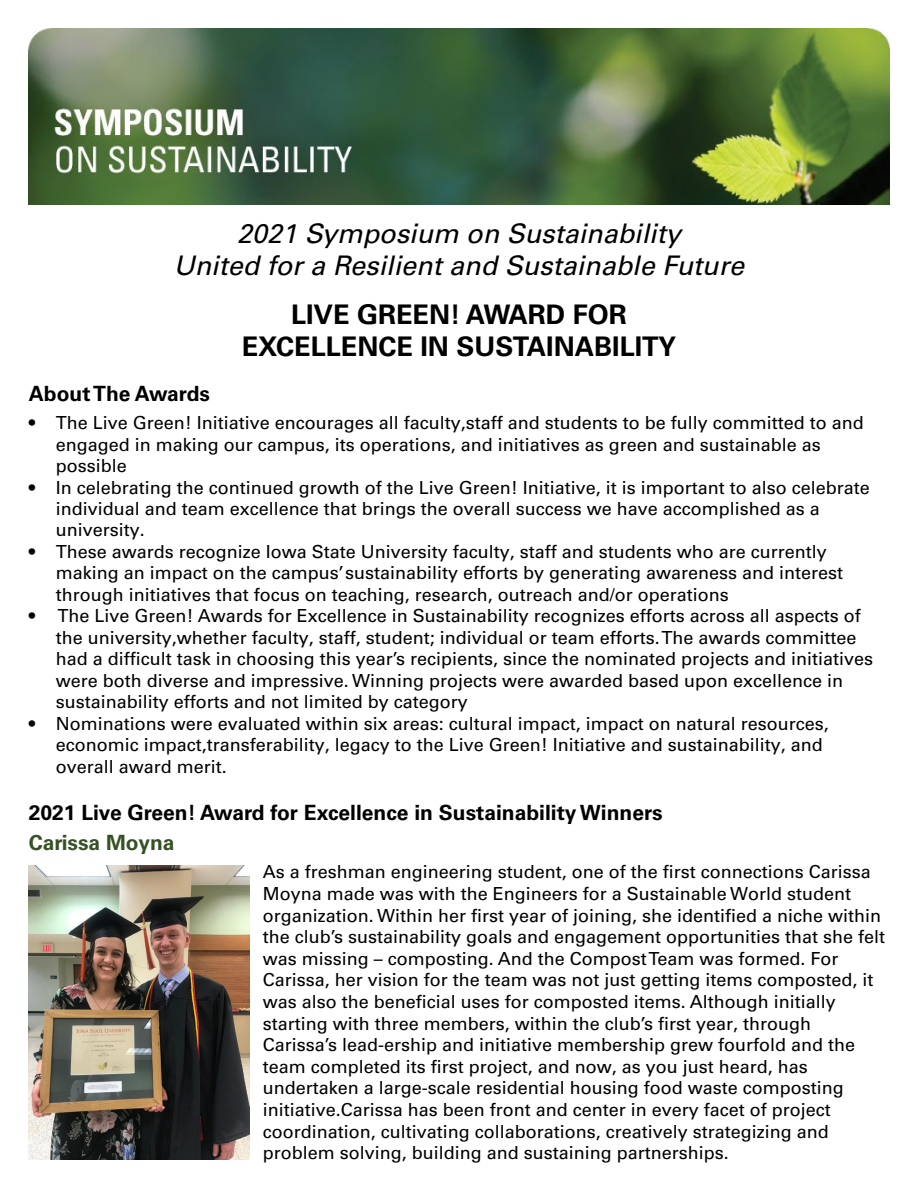
<style>
.page{position:relative;width:918px;height:1188px;background:#fff}
.page>*{position:absolute;margin:0;border:0;box-sizing:border-box;transform-origin:0 0}
.t1{font:italic 27px/32.4px "Univers LT Std";color:#000;text-align:center}
.t2{font:700 27px/32.4px "Univers LT Std";color:#000;text-align:center}
.t3{font:700 21px "Univers LT Std";color:#000}
.t4{font:700 21px "Univers LT Std";color:#375125}
.t5{font:18px/21.6px "Univers LT Std";color:#000}
</style>
<div class="page">
<img style="left:29px;top:29px;width:860px;height:175px">
<img style="left:29px;top:865px;width:220px;height:294px">
<h1 class="t1" style="left:174px;top:217px;width:572px">2021 Symposium on Sustainability<br>United for a Resilient and Sustainable Future</h1>
<h1 class="t2" style="left:242px;top:298px;width:436px">LIVE GREEN! AWARD FOR<br>EXCELLENCE IN SUSTAINABILITY</h1>
<p class="t3" style="left:29px;top:382px;width:183px">About The Awards</p>
<p class="t5" style="left:56px;top:412px;width:810px;text-indent:-27px">• The Live Green! Initiative encourages all faculty,staff and students to be fully committed to and engaged in making our campus, its operations, and initiatives as green and sustainable as possible</p>
<p class="t5" style="left:56px;top:477px;width:816px;text-indent:-27px">• In celebrating the continued growth of the Live Green! Initiative, it is important to also celebrate individual and team excellence that brings the overall success we have accomplished as a university.</p>
<p class="t5" style="left:56px;top:541px;width:789px;text-indent:-27px">• These awards recognize Iowa State University faculty, staff and students who are currently making an impact on the campus’sustainability efforts by generating awareness and interest through initiatives that focus on teaching, research, outreach and/or operations</p>
<p class="t5" style="left:56px;top:605px;width:819px;text-indent:-27px">• The Live Green! Awards for Excellence in Sustainability recognizes efforts across all aspects of the university,whether faculty, staff, student; individual or team efforts. The awards committee had a difficult task in choosing this year’s recipients, since the nominated projects and initiatives were both diverse and impressive. Winning projects were awarded based upon excellence in sustainability efforts and not limited by category</p>
<p class="t5" style="left:56px;top:713px;width:775px;text-indent:-27px">• Nominations were evaluated within six areas: cultural impact, impact on natural resources, economic impact,transferability, legacy to the Live Green! Initiative and sustainability, and overall award merit.</p>
<p class="t3" style="left:29px;top:800px;width:635px">2021 Live Green! Award for Excellence in Sustainability Winners</p>
<p class="t4" style="left:29px;top:831px;width:147px">Carissa Moyna</p>
<p class="t5" style="left:263px;top:861px;width:624px">As a freshman engineering student, one of the first connections Carissa Moyna made was with the Engineers for a Sustainable World student organization. Within her first year of joining, she identified a niche within the club’s sustainability goals and engagement opportunities that she felt was missing – composting. And the Compost Team was formed. For Carissa, her vision for the team was not just getting items composted, it was also the beneficial uses for composted items. Although initially starting with three members, within the club’s first year, through Carissa’s lead-ership and initiative membership grew fourfold and the team completed its first project, and now, as you just heard, has undertaken a large-scale residential housing food waste composting initiative.Carissa has been front and center in every facet of project coordination, cultivating collaborations, creatively strategizing and problem solving, building and sustaining partnerships.</p>
</div>
